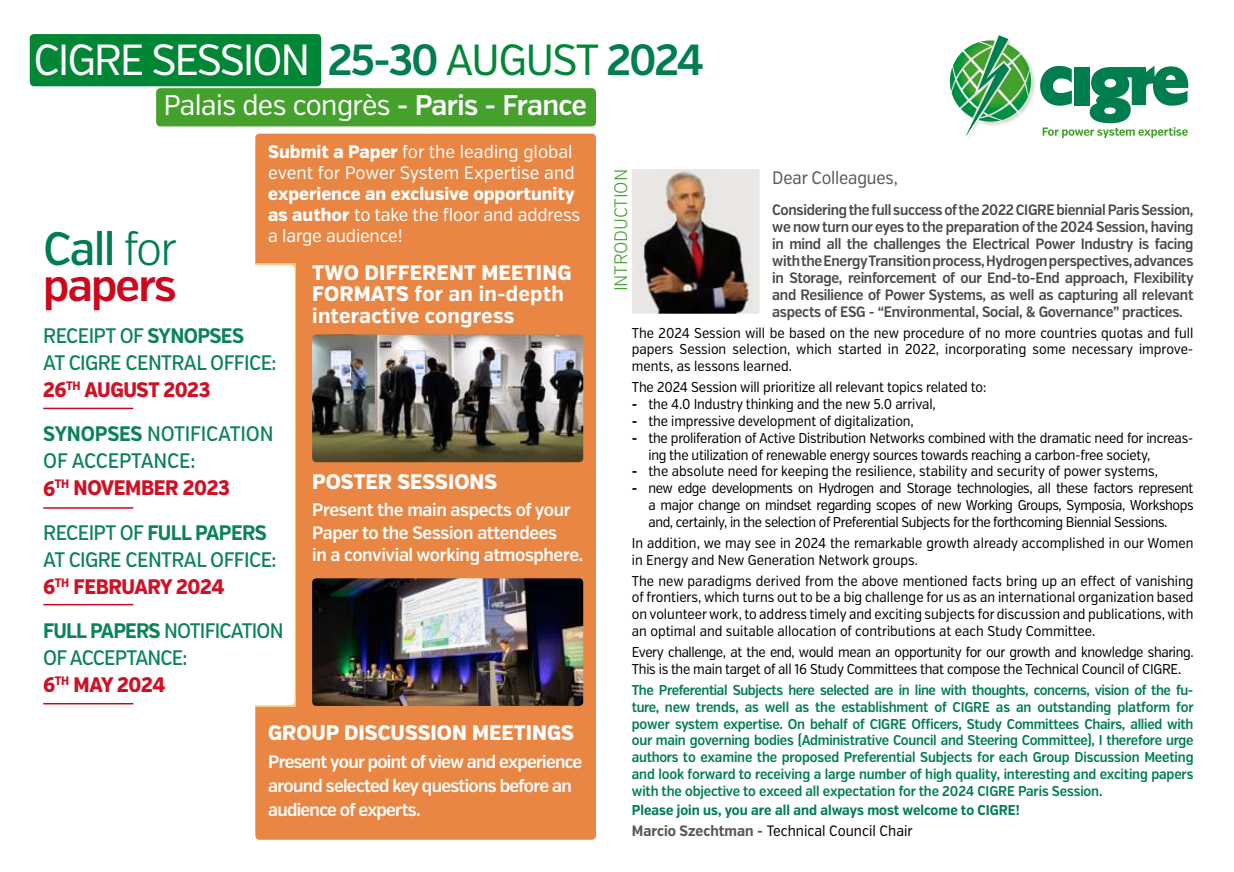
<style>
.page{position:relative;width:1234px;height:872px;background:#fff}
.page>*{position:absolute;margin:0;border:0;box-sizing:border-box;transform-origin:0 0}
.t1{font:500 46.65px "Verb Cond";color:#007e4f}
.t2{font:600 45.15px "Verb Cond";letter-spacing:-.04em;color:#cd071e}
.t3{font:600 43.5px "Verb Cond";letter-spacing:-.05em;color:#007e4f}
.t4{font:43.5px "Verb Cond";letter-spacing:-.05em;color:#fff}
.t5{font:28.5px "Verb Cond";letter-spacing:-.02em;color:#fff}
.t6{font:500 21px/27px "Verb Cond";letter-spacing:-.03em;color:#007e4f;scale:.95 1}
.t7{font:700 21px/21.8px "Verb Cond";letter-spacing:.01em;color:#fff}
.t8{font:500 21px/27px "Verb Cond";letter-spacing:-.01em;color:#007e4f;scale:.95 1}
.t9{font:800 21px "Verb Cond";color:#fff}
.t10{font:800 21px "Verb Cond";color:#cd071e;scale:.95 1}
.t11{font:600 18px/22.5px "Verb Cond";letter-spacing:-.035em;color:#fff}
.t12{font:800 18px/21px "Verb Cond";color:#fff}
.t13{font:18px/21px "Verb Cond";color:#fff}
.t14{font:18px "Verb Cond";letter-spacing:-.01em;color:#58585a;scale:.95 1}
.t15{font:300 18px "Verb Cond";letter-spacing:-.01em;color:#44a12b}
.t16{font:600 15px/17px "Verb Cond";letter-spacing:-.02em;color:#48494b;text-align:justify;scale:.95 1}
.t17{font:15px "Verb Cond";color:#000;scale:.95 1}
.t18{font:14.25px/16.8px "Verb Cond";letter-spacing:-.01em;color:#000;text-align:justify;scale:.95 1}
.t19{font:600 14.25px/16.8px "Verb Cond";letter-spacing:-.01em;color:#007e4f;text-align:justify;scale:.95 1}
.t20{font:14.25px/16.8px "Verb Cond";letter-spacing:-.03em;color:#000;scale:.95 1}
.t21{font:700 14.25px "Verb Cond";color:#007e4f;scale:.95 1}
.s1{font-weight:400;color:#fff}
.s2{font-weight:400;color:#008635}
.s3{font-weight:600}
.s4{font-weight:800}
.s5{font-weight:400}
.s6{font-weight:300}
.s7{font-weight:700}
.s8{font-weight:800;color:#cd071e}
.s9{font-weight:700;color:#58585a}
</style>
<div class="page">
<div style="left:30px;top:34px;width:291px;height:52px;background:#008635;border-radius:4px"></div>
<div style="left:156px;top:88px;width:440px;height:38px;background:#44a12b;border-radius:4px"></div>
<img style="left:1030px;top:65px;width:5px;height:38px">
<svg style="left:949px;top:35px;width:81px;height:102px"></svg>
<svg style="left:1040px;top:66px;width:147px;height:72px"></svg>
<div style="left:255px;top:134px;width:341px;height:705px;background:#e98644;border-radius:4px"></div>
<img style="left:312px;top:334px;width:271px;height:128px">
<img style="left:312px;top:578px;width:271px;height:128px">
<div style="left:32px;top:265px;width:263px;height:440px;background:#fff;border-radius:4px"></div>
<div style="left:31px;top:264px;width:264px;height:442px;border:1px solid #007e4f;border-radius:4px"></div>
<img style="left:632px;top:169px;width:127px;height:145px">
<hr style="left:43px;top:408px;width:90px;height:1px;background:#cd071e">
<hr style="left:43px;top:507px;width:90px;height:2px;background:#cd071e">
<hr style="left:43px;top:604px;width:90px;height:1px;background:#cd071e">
<hr style="left:43px;top:703px;width:90px;height:1px;background:#cd071e">
<h3 class="t4" style="left:34px;top:34px;width:147px">CIGRE Sessi</h3>
<h3 class="t3" style="left:252px;top:34px;width:453px"><span class="s1">on</span> 25-30 <span class="s2">AuGU ST</span> 2024</h3>
<h3 class="t5" style="left:163px;top:89px;width:425px">Palais des congrès <span class="s3">- Paris - France</span></h3>
<p class="t13" style="left:268px;top:141px;width:308px"><span class="s4">SUBMIT A PAPER</span> for the leading global event for Power System Expertise and</p>
<p class="t12" style="left:268px;top:183px;width:313px">EXPERIENCE AN EXCLUSIVE OPPORTUNITY<br>AS AUTHOR <span class="s5">to take the floor and address a large audience!</span></p>
<h3 class="t7" style="left:312px;top:262px;width:261px"><span class="s4">TWO DIFFERENT MEETING<br>FORMATS</span> for an in-depth interactive congress</h3>
<h1 class="t1" style="left:43px;top:221px;width:135px">Call <span class="s6">for</span></h1>
<h2 class="t2" style="left:43px;top:258px;width:135px">papers</h2>
<h3 class="t6" style="left:43px;top:323px;width:247px">RECEIPT OF <span class="s7">SYNOPSES<br></span>AT CIGRE CENTRAL OFFICE:<br><span class="s8">26</span><sup>TH</sup> <span class="s8">AUGUST 2023</span></h3>
<h3 class="t8" style="left:43px;top:421px;width:244px"><span class="s7">SYNOPSES</span> NOTIFICATION<br>OF ACCEPTANCE:<br><span class="s8">6</span><sup>TH</sup> <span class="s8">NOVEMBER 2023</span></h3>
<h3 class="t6" style="left:43px;top:519px;width:247px">RECEIPT OF <span class="s7">FULL PAPERS<br></span>AT CIGRE CENTRAL OFFICE:<br><span class="s8">6</span><sup>TH</sup> <span class="s8">FEBRU</span></h3>
<h3 class="t9" style="left:312px;top:469px;width:184px">POSTER SESSIONS</h3>
<p class="t11" style="left:312px;top:499px;width:272px">Present the main aspects of your<br>Paper to the Session attendees<br>in a convivial working atmosphere.</p>
<h3 class="t6" style="left:43px;top:564px;width:254px;line-height:44px;text-indent:91px"><span class="s8">ARY 2024<br></span><span class="s7">FULL PAPERS</span> NOTIFICATION</h3>
<h3 class="t6" style="left:43px;top:644px;width:153px">OF ACCEPTANCE:<br><span class="s8">6</span><sup>TH</sup> <span class="s8">MAY</span></h3>
<h3 class="t10" style="left:117px;top:671px;width:52px">2024</h3>
<h3 class="t9" style="left:268px;top:720px;width:305px">GROUP DISCUSSION MEETINGS</h3>
<p class="t11" style="left:268px;top:750px;width:315px;line-height:24px">Present your point of view and experience around selected key questions before an audience of experts.</p>
<p class="t15" style="left:610px;top:291px;width:124px;rotate:-90deg">INTRODUCTION</p>
<p class="t14" style="left:772px;top:167px;width:134px">Dear Colleagues,</p>
<p class="t16" style="left:772px;top:201px;width:445px">Considering the full success of the 2022 CIGRE biennial Paris Session, we now turn our eyes to the preparation of the 2024 Session, having in mind all the challenges the Electrical Power Industry is facing with the Energy Transition process, Hydrogen perspectives, advances in Storage, reinforcement of our End-to-End approach, Flexibility and Resilience of Power Systems, as well as capturing all relevant aspects of ESG - “Environmental, Social, &amp; Governance” practices.</p>
<p class="t18" style="left:631px;top:324px;width:592px">The 2024 Session will be based on the new procedure of no more countries quotas and full papers Session selection, which started in 2022, incorporating some necessary improve&shy;ments, as lessons learned.</p>
<p class="t18" style="left:631px;top:379px;width:374px">The 2024 Session will prioritize all relevant topics related to:</p>
<p class="t18" style="left:631px;top:396px;width:321px"><span class="s7">-</span> the 4.0 Industry thinking and the new 5.0 arrival,</p>
<p class="t18" style="left:631px;top:413px;width:298px"><span class="s7">-</span> the impressive development of digitalization,</p>
<p class="t18" style="left:648px;top:429px;width:575px;text-indent:-17px"><span class="s7">-</span> the proliferation of Active Distribution Networks combined with the dramatic need for increas&shy;ing the utilization of renewable energy sources towards reaching a carbon-free society,</p>
<p class="t18" style="left:631px;top:463px;width:555px"><span class="s7">-</span> the absolute need for keeping the resilience, stability and security of power systems,</p>
<p class="t18" style="left:648px;top:480px;width:575px;text-indent:-17px"><span class="s7">-</span> new edge developments on Hydrogen and Storage technologies, all these factors represent a major change on mindset regarding scopes of new Working Groups, Symposia, Workshops and, certainly, in the selection of Preferential Subjects for the forthcoming Biennial Sessions.</p>
<p class="t18" style="left:631px;top:534px;width:592px">In addition, we may see in 2024 the remarkable growth already accomplished in our Women in Energy and New Generation Network groups.</p>
<p class="t18" style="left:631px;top:572px;width:592px">The new paradigms derived from the above mentioned facts bring up an effect of vanishing of frontiers, which turns out to be a big challenge for us as an international organization based on volunteer work, to address timely and exciting subjects for discussion and publications, with an optimal and suitable allocation of contributions at each Study Committee.</p>
<p class="t20" style="left:631px;top:644px;width:592px">Every challenge, at the end, would mean an opportunity for our growth and knowledge sharing.<br>This is the main target of all 16 Study Committees that compose the Technical Council of CIGRE.</p>
<p class="t19" style="left:631px;top:682px;width:592px">The Preferential Subjects here selected are in line with thoughts, concerns, vision of the fu&shy;ture, new trends, as well as the establishment of CIGRE as an outstanding platform for power system expertise. On behalf of CIGRE Officers, Study Committees Chairs, allied with our main governing bodies (Administrative Council and Steering Committee), I therefore urge authors to examine the proposed Preferential Subjects for each Group Discussion Meeting and look forward to receiving a large number of high quality, interesting and exciting papers with the objective to exceed all expectation for the 2024 CIGRE Paris Session.</p>
<p class="t21" style="left:631px;top:801px;width:410px">Please join us, you are all and always most welcome to CIGRE!</p>
<p class="t17" style="left:631px;top:822px;width:297px"><span class="s9">Marcio Szechtman -</span> Technical Council Chair</p>
</div>
